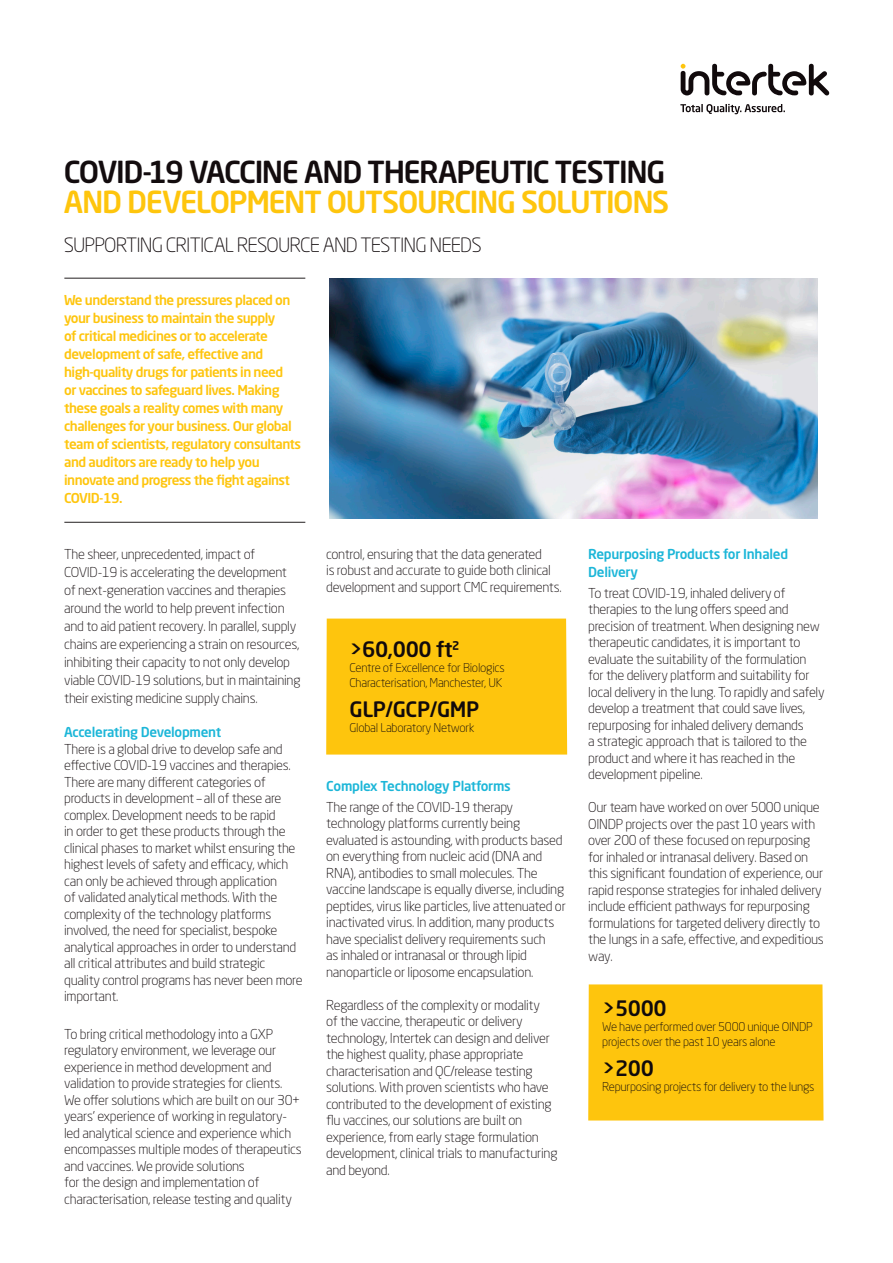
<style>
.page{position:relative;width:893px;height:1263px;background:#fff}
.page>*{position:absolute;margin:0;border:0;box-sizing:border-box;transform-origin:0 0}
.t1{font:500 30px/30px "Neo Sans Std";letter-spacing:-.045em;color:#130c0e}
.Contact_Details{font:500 21px "Neo Sans Std";letter-spacing:-.02em;color:#110a0c}
.t2{font:300 19.5px "Neo Sans Std";letter-spacing:-.045em;color:#130c0e}
.Subheading{font:300 13.5px/16.5px "Neo Sans Std";letter-spacing:-.02em;color:#110a0c}
.Introduction_Paragra{font:500 13.5px/18px "Neo Sans Std";letter-spacing:-.04em;color:#fec50d}
.Subheading-2{font:500 13.5px/18px "Neo Sans Std";letter-spacing:-.02em;color:#1cb6d8}
.Contact_Details-2{font:300 12px/15px "Neo Sans Std";letter-spacing:-.02em;color:#110a0c}
.s1{color:#fec50d}
</style>
<div class="page">
<svg style="left:680px;top:104px;width:105px;height:10px"></svg>
<svg style="left:681px;top:64px;width:148px;height:31px"></svg>
<hr style="left:64px;top:278px;width:241px;height:1px;background:#231f20">
<hr style="left:64px;top:522px;width:241px;height:1px;background:#231f20">
<div style="left:326px;top:619px;width:241px;height:135px;background:#fec50d"></div>
<img style="left:330px;top:279px;width:487px;height:240px">
<div style="left:588px;top:984px;width:235px;height:136px;background:#fec50d"></div>
<p class="t1" style="left:64px;top:157px;width:607px">COVID-19 VACCINE AND THERAPEUTIC TESTING<br><span class="s1">AND DEVELOPMENT OUTSOURCING SOLUTIONS</span></p>
<p class="t2" style="left:64px;top:233px;width:419px">SUPPORTING CRITICAL RESOURCE AND TESTING NEEDS</p>
<p class="Introduction_Paragra" style="left:64px;top:290px;width:238px">We understand the pressures placed on your business to maintain the supply<br>of critical medicines or to accelerate development of safe, effective and high-quality drugs for patients in need<br>or vaccines to safeguard lives. Making these goals a reality comes with many challenges for your business. Our global team of scientists, regulatory consultants and auditors are ready to help you innovate and progress the fight against COVID-19.</p>
<p class="Subheading" style="left:64px;top:545px;width:238px;line-height:18px">The sheer, unprecedented, impact of COVID-19 is accelerating the development of next-generation vaccines and therapies around the world to help prevent infection and to aid patient recovery. In parallel, supply chains are experiencing a strain on resources, inhibiting their capacity to not only develop viable COVID-19 solutions, but in maintaining their existing medicine supply chains.</p>
<p class="Subheading-2" style="left:64px;top:723px;width:159px">Accelerating Development</p>
<p class="Subheading" style="left:64px;top:741px;width:240px">There is a global drive to develop safe and effective COVID-19 vaccines and therapies.<br>There are many different categories of products in development – all of these are complex. Development needs to be rapid<br>in order to get these products through the clinical phases to market whilst ensuring the highest levels of safety and efficacy, which can only be achieved through application<br>of validated analytical methods. With the complexity of the technology platforms involved, the need for specialist, bespoke analytical approaches in order to understand all critical attributes and build strategic quality control programs has never been more important.</p>
<p class="Subheading" style="left:64px;top:1025px;width:239px">To bring critical methodology into a GXP regulatory environment, we leverage our experience in method development and validation to provide strategies for clients.<br>We offer solutions which are built on our 30+ years’ experience of working in regulatory&shy;led analytical science and experience which encompasses multiple modes of therapeutics and vaccines. We provide solutions<br>for the design and implementation of characterisation, release testing and quality</p>
<p class="Subheading" style="left:326px;top:546px;width:237px">control, ensuring that the data generated<br>is robust and accurate to guide both clinical development and support CMC requirements.</p>
<p class="Contact_Details" style="left:349px;top:636px;width:111px">&gt;60,000 ft²</p>
<p class="Contact_Details-2" style="left:349px;top:660px;width:157px">Centre of Excellence for Biologics<br>Characterisation, Manchester, UK</p>
<p class="Contact_Details" style="left:349px;top:696px;width:131px">GLP/GCP/GMP</p>
<p class="Contact_Details-2" style="left:349px;top:720px;width:126px">Global Laboratory Network</p>
<p class="Subheading-2" style="left:326px;top:777px;width:186px">Complex Technology Platforms</p>
<p class="Subheading" style="left:326px;top:798px;width:241px">The range of the COVID-19 therapy technology platforms currently being evaluated is astounding, with products based on everything from nucleic acid (DNA and RNA), antibodies to small molecules. The vaccine landscape is equally diverse, including peptides, virus like particles, live attenuated or inactivated virus. In addition, many products have specialist delivery requirements such<br>as inhaled or intranasal or through lipid nanoparticle or liposome encapsulation.</p>
<p class="Subheading" style="left:326px;top:996px;width:233px">Regardless of the complexity or modality<br>of the vaccine, therapeutic or delivery technology, Intertek can design and deliver the highest quality, phase appropriate characterisation and QC/release testing solutions. With proven scientists who have contributed to the development of existing flu vaccines, our solutions are built on experience, from early stage formulation development, clinical trials to manufacturing and beyond.</p>
<p class="Subheading-2" style="left:588px;top:545px;width:201px">Repurposing Products for Inhaled<br>Delivery</p>
<p class="Subheading" style="left:588px;top:584px;width:238px">To treat COVID-19, inhaled delivery of therapies to the lung offers speed and precision of treatment. When designing new therapeutic candidates, it is important to evaluate the suitability of the formulation for the delivery platform and suitability for local delivery in the lung. To rapidly and safely develop a treatment that could save lives, repurposing for inhaled delivery demands<br>a strategic approach that is tailored to the product and where it has reached in the development pipeline.</p>
<p class="Subheading" style="left:588px;top:799px;width:237px">Our team have worked on over 5000 unique OINDP projects over the past 10 years with over 200 of these focused on repurposing for inhaled or intranasal delivery. Based on this significant foundation of experience, our rapid response strategies for inhaled delivery include efficient pathways for repurposing formulations for targeted delivery directly to the lungs in a safe, effective, and expeditious way.</p>
<p class="Contact_Details" style="left:602px;top:995px;width:66px">&gt;5000</p>
<p class="Contact_Details-2" style="left:602px;top:1019px;width:212px">We have performed over 5000 unique OINDP projects over the past 10 years alone</p>
<p class="Contact_Details" style="left:602px;top:1055px;width:53px">&gt;200</p>
<p class="Contact_Details-2" style="left:602px;top:1079px;width:214px">Repurposing projects for delivery to the lungs</p>
</div>
